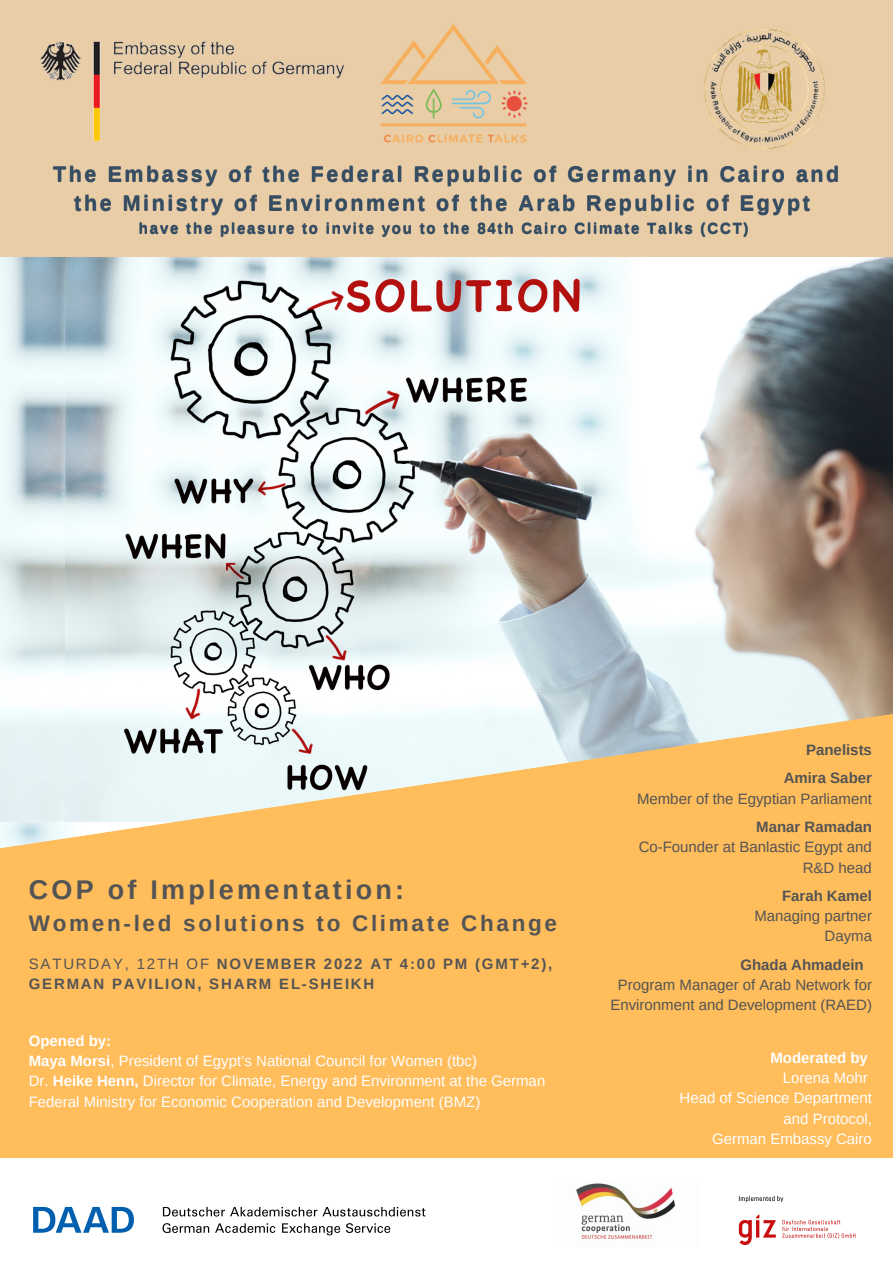
<style>
.page{position:relative;width:893px;height:1264px;background:#fff}
.page>*{position:absolute;margin:0;border:0;box-sizing:border-box;transform-origin:0 0}
.t1{font:700 27px "Arimo";letter-spacing:.12em;color:#545454}
.t2{font:700 22.5px "Arimo";letter-spacing:.12em;color:#545454}
.t3{font:700 21.45px/29.2px "Arimo";letter-spacing:.12em;color:#364d62;text-align:center}
.t4{font:15px/20.2px "Arimo";color:#fff}
.t5{font:15px/20.2px "Arimo";color:#545454;text-align:right}
.t6{font:700 15px/20.2px "Arimo";letter-spacing:.12em;color:#545454}
.t7{font:700 15px "Arimo";letter-spacing:.12em;color:#364d62}
.t8{font:700 15px "Arimo";color:#545454}
.t9{font:700 15px "Arimo";color:#fff}
.s1{font-weight:400}
.s2{font-weight:700}
</style>
<div class="page">
<div style="left:0;top:0;width:892px;height:1262px;background:#ffbd5c"></div>
<img style="left:0;top:283px;width:66px;height:412px">
<div style="left:0;top:0;width:892px;height:263px;background:#e8cda7"></div>
<img style="left:40px;top:41px;width:303px;height:100px">
<img style="left:343px;top:24px;width:185px;height:119px">
<img style="left:704px;top:29px;width:121px;height:120px">
<div style="left:0;top:1157px;width:892px;height:105px;background:#fff"></div>
<svg style="left:162px;top:1206px;width:263px;height:29px"></svg>
<svg style="left:33px;top:1206px;width:101px;height:26px"></svg>
<img style="left:738px;top:1196px;width:118px;height:49px">
<img style="left:576px;top:1183px;width:100px;height:56px">
<img style="left:66px;top:257px;width:826px;height:438px">
<svg style="left:0;top:695px;width:892px;height:153px"></svg>
<img style="left:0;top:257px;width:66px;height:26px">
<h3 class="t3" style="left:53px;top:159px;width:787px">The Embassy of the Federal Republic of Germany in Cairo and the Ministry of Environment of the Arab Republic of Egypt</h3>
<p class="t7" style="left:139px;top:219px;width:611px">have the pleasure to invite you to the 84th Cairo Climate Talks (CCT)</p>
<p class="t8" style="left:806px;top:741px;width:67px">Panelists</p>
<p class="t8" style="left:783px;top:769px;width:90px">Amira Saber</p>
<p class="t5" style="left:637px;top:788px;width:236px">Member of the Egyptian Parliament</p>
<h1 class="t1" style="left:29px;top:874px;width:377px">COP of Implementation:</h1>
<h2 class="t2" style="left:29px;top:910px;width:530px">Women-led solutions to Climate Change</h2>
<p class="t6" style="left:29px;top:953px;width:525px"><span class="s1">SATURDAY, 12TH OF</span> NOVEMBER 2022 AT 4:00 PM (GMT+2),<br>GERMAN PAVILION, SHARM EL-SHEIKH</p>
<p class="t4" style="left:29px;top:1030px;width:518px"><span class="s2">Opened by:<br>Maya Morsi</span>, President of Egypt’s National Council for Women (tbc)<br>Dr. <span class="s2">Heike Henn,</span> Director for Climate, Energy and Environment at the German Federal Ministry for Economic Cooperation and Development (BMZ)</p>
<p class="t8" style="left:756px;top:818px;width:117px">Manar Ramadan</p>
<p class="t5" style="left:638px;top:837px;width:235px">Co-Founder at Banlastic Egypt and<br>R&amp;D head</p>
<p class="t8" style="left:782px;top:887px;width:91px">Farah Kamel</p>
<p class="t5" style="left:754px;top:905px;width:119px">Managing partner<br>Dayma</p>
<p class="t8" style="left:740px;top:955px;width:125px">Ghada Ahmadein</p>
<p class="t5" style="left:610px;top:974px;width:263px;text-align:center">Program Manager of Arab Network for<br>Environment and Development (RAED)</p>
<p class="t9" style="left:770px;top:1049px;width:99px">Moderated by</p>
<p class="t4" style="left:679px;top:1067px;width:194px;text-align:right">Lorena Mohr<br>Head of Science Department and Protocol,<br>German Embassy Cairo</p>
</div>
